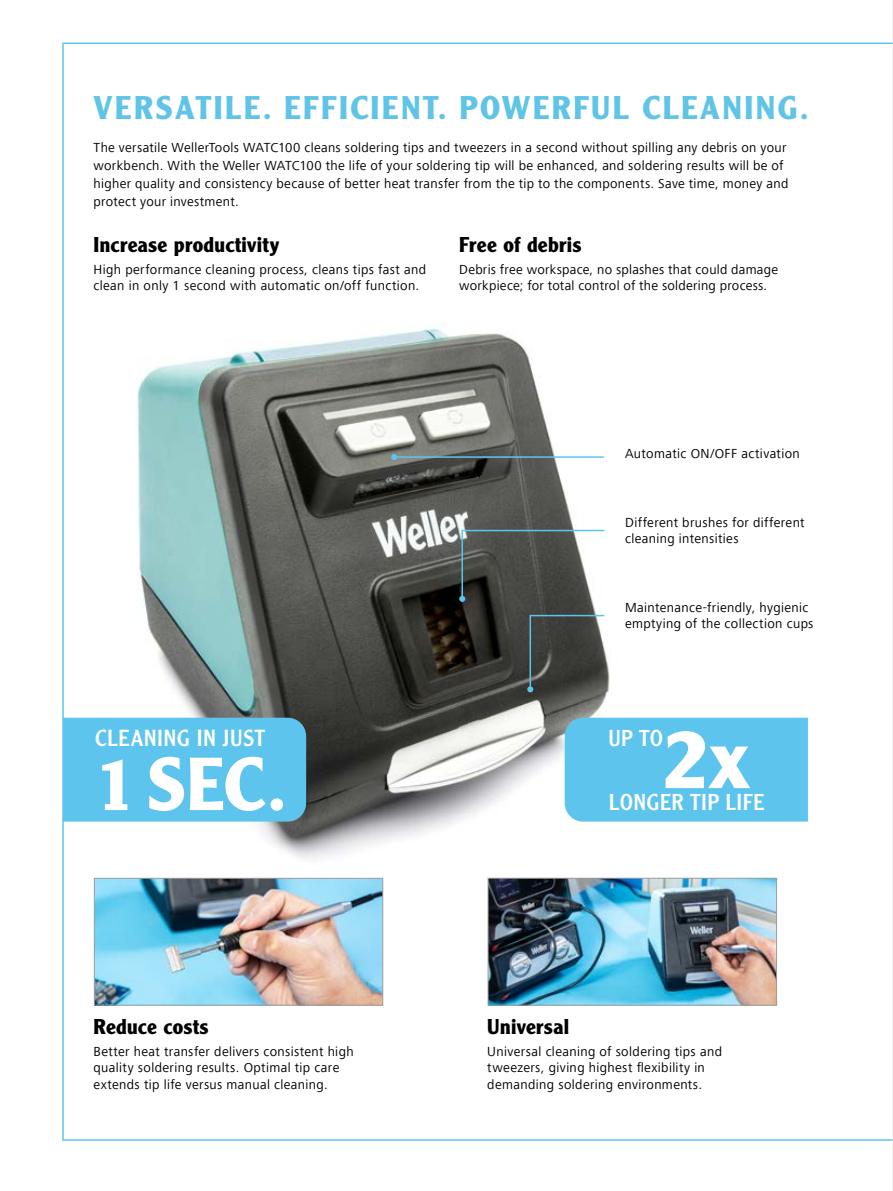
<style>
.page{position:relative;width:893px;height:1191px;background:#fff}
.page>*{position:absolute;margin:0;border:0;box-sizing:border-box;transform-origin:0 0}
.t1{font:700 82.35px "Clearface Gothic LT Std";color:#fff}
.t2{font:700 73.2px "Clearface Gothic LT Std";color:#fff}
.t3{font:700 32.1px "Clearface Gothic LT Std";letter-spacing:.075em;color:#5fc4e5}
.t4{font:22.8px "Clearface Gothic LT Std";letter-spacing:.015em;color:#fff}
.t5{font:22.5px "Clearface Gothic LT Std";letter-spacing:.015em;color:#fff}
.t6{font:700 21px "Clearface Gothic LT Std";letter-spacing:.015em;color:#000}
.t7{font:13.5px/16.2px "Frutiger Next Com";letter-spacing:.025em;color:#000}
</style>
<div class="page">
<hr style="left:64px;top:43px;width:829px;height:1px;background:#5dc5ed">
<img style="left:64px;top:328px;width:684px;height:656px">
<hr style="left:62px;top:1139px;width:831px;height:1px;background:#5dc5ed">
<hr style="left:62px;top:43px;width:2px;height:1097px;background:#5dc5ed">
<img style="left:490px;top:880px;width:285px;height:123px">
<div style="left:488px;top:878px;width:289px;height:127px;border:1px solid #9d9d9c"></div>
<img style="left:96px;top:880px;width:285px;height:123px">
<div style="left:94px;top:878px;width:289px;height:127px;border:1px solid #9d9d9c"></div>
<hr style="left:394px;top:456px;width:210px;height:2px;background:#5dc5ed">
<svg style="left:391px;top:454px;width:6px;height:6px"></svg>
<svg style="left:459px;top:529px;width:147px;height:73px;background:#646865"></svg>
<svg style="left:527px;top:614px;width:79px;height:78px;background:#474c49"></svg>
<hr style="left:892px;top:0;width:1px;height:1191px;background:#e3e3e3">
<div style="left:63px;top:717px;width:243px;height:104px;background:#5dc5ed"></div>
<div style="left:565px;top:717px;width:243px;height:104px;background:#5dc5ed"></div>
<h3 class="t3" style="left:94px;top:89px;width:717px">VERSATILE. EFFICIENT. POWERFUL CLEANING.</h3>
<p class="t7" style="left:94px;top:138px;width:696px;line-height:18px">The versatile WellerTools WATC100 cleans soldering tips and tweezers in a second without spilling any debris on your workbench. With the Weller WATC100 the life of your soldering tip will be enhanced, and soldering results will be of higher quality and consistency because of better heat transfer from the tip to the components. Save time, money and protect your investment.</p>
<h3 class="t6" style="left:94px;top:232px;width:187px">Increase productivity</h3>
<p class="t7" style="left:94px;top:261px;width:334px">High performance cleaning process, cleans tips fast and clean in only 1 second with automatic on/off function.</p>
<h3 class="t6" style="left:459px;top:232px;width:124px">Free of debris</h3>
<p class="t7" style="left:459px;top:261px;width:320px">Debris free workspace, no splashes that could damage workpiece; for total control of the soldering process.</p>
<p class="t7" style="left:625px;top:445px;width:176px">Automatic ON/OFF activation</p>
<p class="t7" style="left:625px;top:514px;width:181px">Different brushes for different cleaning intensities</p>
<h3 class="t4" style="left:95px;top:723px;width:171px">CLEANING IN JUST</h3>
<h2 class="t2" style="left:95px;top:741px;width:193px">1 SEC.</h2>
<h3 class="t6" style="left:94px;top:1014px;width:116px">Reduce costs</h3>
<p class="t7" style="left:94px;top:1043px;width:262px">Better heat transfer delivers consistent high quality soldering results. Optimal tip care extends tip life versus manual cleaning.</p>
<p class="t7" style="left:625px;top:599px;width:190px">Maintenance-friendly, hygienic emptying of the collection cups</p>
<h3 class="t5" style="left:608px;top:724px;width:56px">UP TO</h3>
<h1 class="t1" style="left:663px;top:711px;width:87px">2x</h1>
<h3 class="t5" style="left:609px;top:788px;width:157px">LONGER TIP LIFE</h3>
<h3 class="t6" style="left:487px;top:1014px;width:83px">Universal</h3>
<p class="t7" style="left:487px;top:1043px;width:236px">Universal cleaning of soldering tips and tweezers, giving highest flexibility in demanding soldering environments.</p>
</div>
